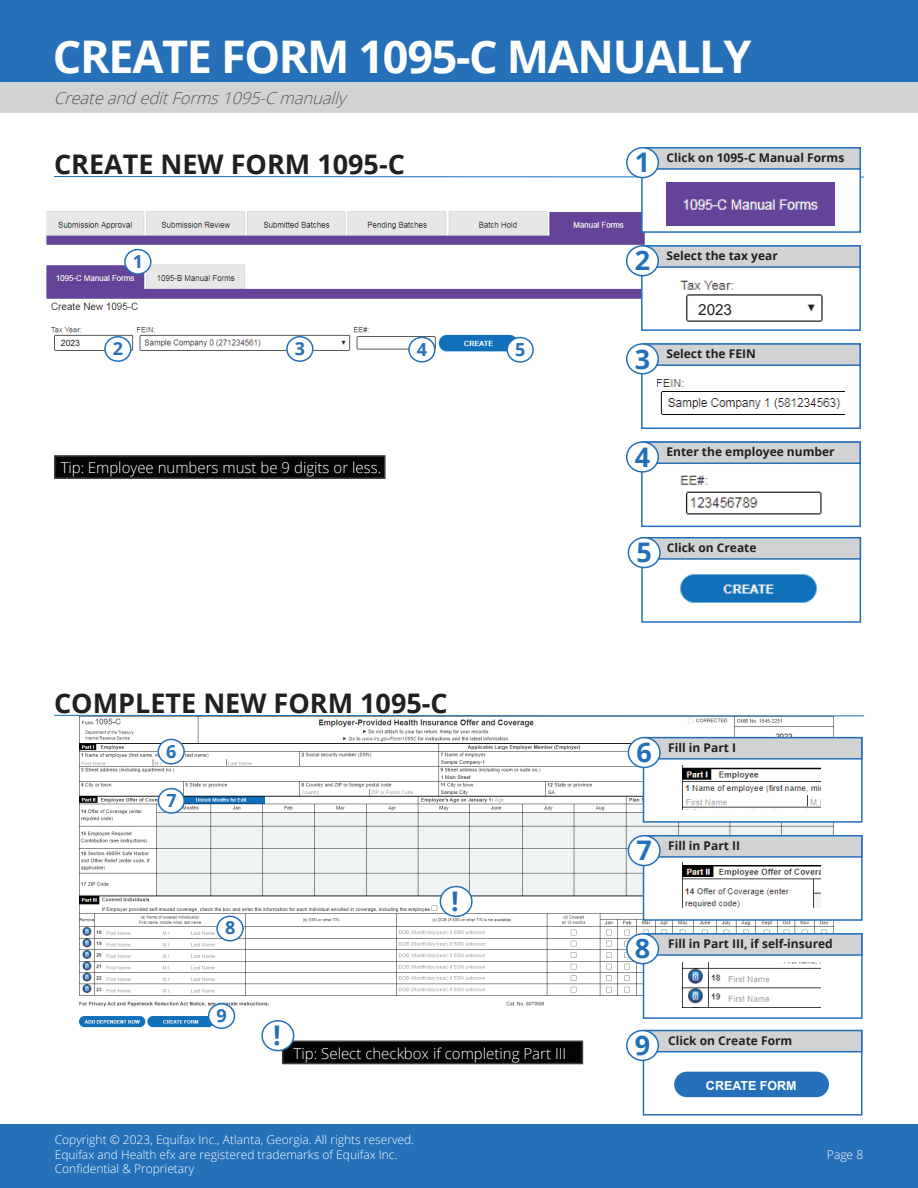
<style>
.page{position:relative;width:918px;height:1188px;background:#fff}
.page>*{position:absolute;margin:0;border:0;box-sizing:border-box;transform-origin:0 0}
.t1{font:700 45px "Open Sans";letter-spacing:-.03em;color:#fff}
.t2{font:700 27px "Open Sans";color:#231f20}
.t3{font:700 27px "Open Sans";color:#2370b9}
.t4{font:700 18px "Open Sans";color:#2370b9}
.t5{font:italic 300 16.5px "Open Sans";color:#57585a}
.t6{font:15.3px "Arial";color:#231f20}
.t7{font:300 15px "Open Sans";color:#fff}
.t8{font:700 12.45px "Arial";color:#fff}
.t9{font:700 12px "Open Sans";color:#231f20}
.t10{font:300 12px/14.4px "Open Sans";color:#fff}
.t11{font:8.7px "Arial";color:#231f20}
.t12{font:7.65px "Arial";color:#231f20}
</style>
<div class="page">
<img style="left:79px;top:717px;width:754px;height:310px">
<div style="left:0;top:1124px;width:918px;height:64px;background:#2570b8"></div>
<div style="left:282px;top:1041px;width:301px;height:23px;background:#040503;border:2px solid #3e3e3f"></div>
<svg style="left:54px;top:176px;width:810px;height:1px"></svg>
<div style="left:0;top:0;width:918px;height:105px;background:#2570b8"></div>
<div style="left:0;top:83px;width:918px;height:30px;background:#d1d2d4"></div>
<img style="left:46px;top:211px;width:599px;height:142px">
<svg style="left:54px;top:715px;width:810px;height:1px"></svg>
<div style="left:642px;top:148px;width:218px;height:84px;background:#fff"></div>
<div style="left:641px;top:147px;width:220px;height:86px;border:2px solid #2370b9"></div>
<div style="left:643px;top:147px;width:218px;height:23px;background:#d1d2d4;border:2px solid #2370b9"></div>
<div style="left:627px;top:148px;width:31px;height:30px;background:#fff;border-radius:50%"></div>
<div style="left:626px;top:147px;width:33px;height:31px;border:2px solid #2370b9;border-radius:50%"></div>
<img style="left:666px;top:183px;width:168px;height:42px">
<div style="left:642px;top:246px;width:218px;height:84px;background:#fff"></div>
<div style="left:641px;top:245px;width:220px;height:86px;border:2px solid #2370b9"></div>
<div style="left:642px;top:245px;width:219px;height:23px;background:#d1d2d4;border:2px solid #2370b9"></div>
<div style="left:627px;top:246px;width:31px;height:30px;background:#fff;border-radius:50%"></div>
<div style="left:626px;top:245px;width:33px;height:31px;border:2px solid #2370b9;border-radius:50%"></div>
<img style="left:680px;top:280px;width:143px;height:42px">
<div style="left:641px;top:343px;width:220px;height:86px;border:2px solid #2370b9"></div>
<div style="left:642px;top:343px;width:219px;height:23px;background:#d1d2d4;border:2px solid #2370b9"></div>
<img style="left:657px;top:379px;width:187px;height:36px">
<div style="left:641px;top:441px;width:220px;height:86px;border:2px solid #2370b9"></div>
<div style="left:642px;top:441px;width:219px;height:23px;background:#d1d2d4;border:2px solid #2370b9"></div>
<div style="left:627px;top:442px;width:31px;height:30px;background:#fff;border-radius:50%"></div>
<div style="left:626px;top:441px;width:33px;height:32px;border:2px solid #2370b9;border-radius:50%"></div>
<img style="left:680px;top:475px;width:142px;height:40px">
<div style="left:641px;top:537px;width:220px;height:86px;border:2px solid #2370b9"></div>
<div style="left:643px;top:537px;width:218px;height:23px;background:#d1d2d4;border:2px solid #2370b9"></div>
<div style="left:628px;top:538px;width:32px;height:30px;background:#fff;border-radius:50%"></div>
<div style="left:628px;top:537px;width:33px;height:31px;border:2px solid #2370b9;border-radius:50%"></div>
<div style="left:125px;top:250px;width:26px;height:24px;background:#fff;border-radius:50%"></div>
<div style="left:124px;top:249px;width:28px;height:26px;border:2px solid #2370b9;border-radius:50%"></div>
<div style="left:643px;top:737px;width:220px;height:86px;background:#fff;border:2px solid #2370b9"></div>
<div style="left:643px;top:835px;width:220px;height:86px;background:#fff;border:2px solid #2370b9"></div>
<div style="left:644px;top:835px;width:219px;height:23px;background:#d1d2d4;border:2px solid #2370b9"></div>
<div style="left:628px;top:836px;width:32px;height:30px;background:#fff;border-radius:50%"></div>
<div style="left:628px;top:835px;width:33px;height:31px;border:2px solid #2370b9;border-radius:50%"></div>
<div style="left:643px;top:933px;width:220px;height:86px;background:#fff;border:2px solid #2370b9"></div>
<div style="left:644px;top:933px;width:219px;height:23px;background:#d1d2d4;border:2px solid #2370b9"></div>
<div style="left:627px;top:934px;width:31px;height:30px;background:#fff;border-radius:50%"></div>
<div style="left:626px;top:933px;width:33px;height:31px;border:2px solid #2370b9;border-radius:50%"></div>
<div style="left:105px;top:337px;width:26px;height:24px;background:#fff;border-radius:50%"></div>
<div style="left:104px;top:336px;width:28px;height:26px;border:2px solid #2370b9;border-radius:50%"></div>
<div style="left:287px;top:337px;width:26px;height:24px;background:#fff;border-radius:50%"></div>
<div style="left:286px;top:336px;width:28px;height:26px;border:2px solid #2370b9;border-radius:50%"></div>
<div style="left:507px;top:338px;width:26px;height:24px;background:#fff;border-radius:50%"></div>
<div style="left:507px;top:337px;width:27px;height:26px;border:2px solid #2370b9;border-radius:50%"></div>
<div style="left:409px;top:337px;width:26px;height:25px;background:#fff;border-radius:50%"></div>
<div style="left:408px;top:337px;width:28px;height:26px;border:2px solid #2370b9;border-radius:50%"></div>
<div style="left:158px;top:739px;width:26px;height:25px;background:#fff;border-radius:50%"></div>
<div style="left:158px;top:739px;width:27px;height:26px;border:2px solid #2370b9;border-radius:50%"></div>
<div style="left:158px;top:789px;width:26px;height:24px;background:#fff;border-radius:50%"></div>
<div style="left:158px;top:788px;width:27px;height:26px;border:2px solid #2370b9;border-radius:50%"></div>
<div style="left:217px;top:916px;width:26px;height:25px;background:#fff;border-radius:50%"></div>
<div style="left:216px;top:916px;width:28px;height:26px;border:2px solid #2370b9;border-radius:50%"></div>
<img style="left:680px;top:574px;width:137px;height:29px">
<div style="left:54px;top:455px;width:332px;height:24px;background:#040503;border:2px solid #3e3e3f"></div>
<div style="left:643px;top:1030px;width:219px;height:86px;background:#fff;border:2px solid #2370b9"></div>
<div style="left:644px;top:1030px;width:218px;height:22px;background:#d1d2d4;border:2px solid #2370b9"></div>
<div style="left:627px;top:1031px;width:31px;height:29px;background:#fff;border-radius:50%"></div>
<div style="left:626px;top:1030px;width:33px;height:31px;border:2px solid #2370b9;border-radius:50%"></div>
<div style="left:209px;top:1004px;width:25px;height:24px;background:#fff;border-radius:50%"></div>
<div style="left:208px;top:1003px;width:27px;height:26px;border:2px solid #2370b9;border-radius:50%"></div>
<div style="left:627px;top:344px;width:31px;height:30px;background:#fff;border-radius:50%"></div>
<div style="left:626px;top:343px;width:33px;height:32px;border:2px solid #2370b9;border-radius:50%"></div>
<div style="left:440px;top:887px;width:32px;height:29px;background:#fff;border-radius:50%"></div>
<div style="left:440px;top:886px;width:33px;height:31px;border:2px solid #2370b9;border-radius:50%"></div>
<div style="left:262px;top:1021px;width:32px;height:30px;background:#fff;border-radius:50%"></div>
<div style="left:261px;top:1020px;width:33px;height:31px;border:2px solid #2370b9;border-radius:50%"></div>
<div style="left:58px;top:338px;width:22px;height:9px;background:#fff"></div>
<img style="left:59px;top:347px;width:21px;height:2px">
<img style="left:697px;top:318px;width:36px;height:2px">
<div style="left:674px;top:1072px;width:155px;height:25px;background:#2570b8;border-radius:13px"></div>
<img style="left:682px;top:765px;width:139px;height:44px">
<img style="left:682px;top:863px;width:139px;height:44px">
<img style="left:682px;top:963px;width:139px;height:44px">
<div style="left:59px;top:338px;width:23px;height:9px;background:#fff"></div>
<div style="left:695px;top:300px;width:40px;height:18px;background:#fff"></div>
<svg style="left:774px;top:732px;width:20px;height:5px"></svg>
<div style="left:644px;top:737px;width:219px;height:23px;background:#d1d2d4;border:2px solid #2370b9"></div>
<div style="left:628px;top:738px;width:32px;height:29px;background:#fff;border-radius:50%"></div>
<div style="left:628px;top:737px;width:33px;height:31px;border:2px solid #2370b9;border-radius:50%"></div>
<h1 class="t1" style="left:53px;top:24px;width:700px">CREATE FORM 1095-C MANUALLY</h1>
<h3 class="t5" style="left:54px;top:86px;width:293px">CreateandeditForms1095-Cmanually</h3>
<h2 class="t2" style="left:54px;top:145px;width:352px">CREATE NEW FORM 1095-C</h2>
<p class="t11" style="left:61px;top:337px;width:21px">2023</p>
<h3 class="t4" style="left:133px;top:248px;width:12px">1</h3>
<h3 class="t4" style="left:113px;top:336px;width:12px">2</h3>
<h3 class="t4" style="left:295px;top:336px;width:12px">3</h3>
<h3 class="t4" style="left:417px;top:336px;width:12px">4</h3>
<h3 class="t4" style="left:515px;top:336px;width:12px">5</h3>
<p class="t7" style="left:61px;top:458px;width:322px">Tip: Employee numbers must be 9 digits or less.</p>
<h2 class="t2" style="left:54px;top:684px;width:395px">COMPLETE NEW FORM 1095-C</h2>
<h3 class="t4" style="left:166px;top:738px;width:12px">6</h3>
<h3 class="t4" style="left:166px;top:787px;width:12px">7</h3>
<h3 class="t4" style="left:225px;top:915px;width:12px">8</h3>
<h3 class="t4" style="left:217px;top:1003px;width:12px">9</h3>
<h2 class="t3" style="left:451px;top:882px;width:9px">!</h2>
<h2 class="t3" style="left:273px;top:1016px;width:9px">!</h2>
<p class="t7" style="left:294px;top:1043px;width:274px">Tip: Select checkbox if completing Part III</p>
<p class="t10" style="left:55px;top:1132px;width:361px">Copyright © 2023, Equifax Inc., Atlanta, Georgia. All rights reserved.<br>Equifax and Health efx are registered trademarks of Equifax Inc.<br>Confidential &amp; Proprietary</p>
<h2 class="t3" style="left:635px;top:143px;width:17px">1</h2>
<p class="t9" style="left:667px;top:149px;width:179px">Click on 1095-C Manual Forms</p>
<h2 class="t3" style="left:635px;top:242px;width:17px">2</h2>
<p class="t9" style="left:667px;top:247px;width:113px">Select the tax year</p>
<h2 class="t3" style="left:635px;top:340px;width:17px">3</h2>
<p class="t6" style="left:698px;top:299px;width:35px">2023</p>
<p class="t9" style="left:667px;top:345px;width:91px">Select the FEIN</p>
<h2 class="t3" style="left:635px;top:438px;width:17px">4</h2>
<p class="t9" style="left:667px;top:443px;width:170px">Enter the employee number</p>
<h2 class="t3" style="left:636px;top:533px;width:17px">5</h2>
<p class="t9" style="left:667px;top:539px;width:91px">Click on Create</p>
<h2 class="t3" style="left:636px;top:733px;width:17px">6</h2>
<p class="t9" style="left:668px;top:739px;width:69px">Fill in Part I</p>
<h2 class="t3" style="left:636px;top:831px;width:17px">7</h2>
<p class="t9" style="left:668px;top:837px;width:73px">Fill in Part II</p>
<p class="t12" style="left:776px;top:731px;width:18px">2023</p>
<h2 class="t3" style="left:635px;top:930px;width:17px">8</h2>
<p class="t9" style="left:668px;top:935px;width:166px">Fill in Part III, if self-insured</p>
<h2 class="t3" style="left:635px;top:1026px;width:17px">9</h2>
<p class="t9" style="left:668px;top:1032px;width:126px">Click on Create Form</p>
<p class="t8" style="left:706px;top:1077px;width:92px">CREATE FORM</p>
<p class="t10" style="left:827px;top:1147px;width:38px">Page 8</p>
</div>
